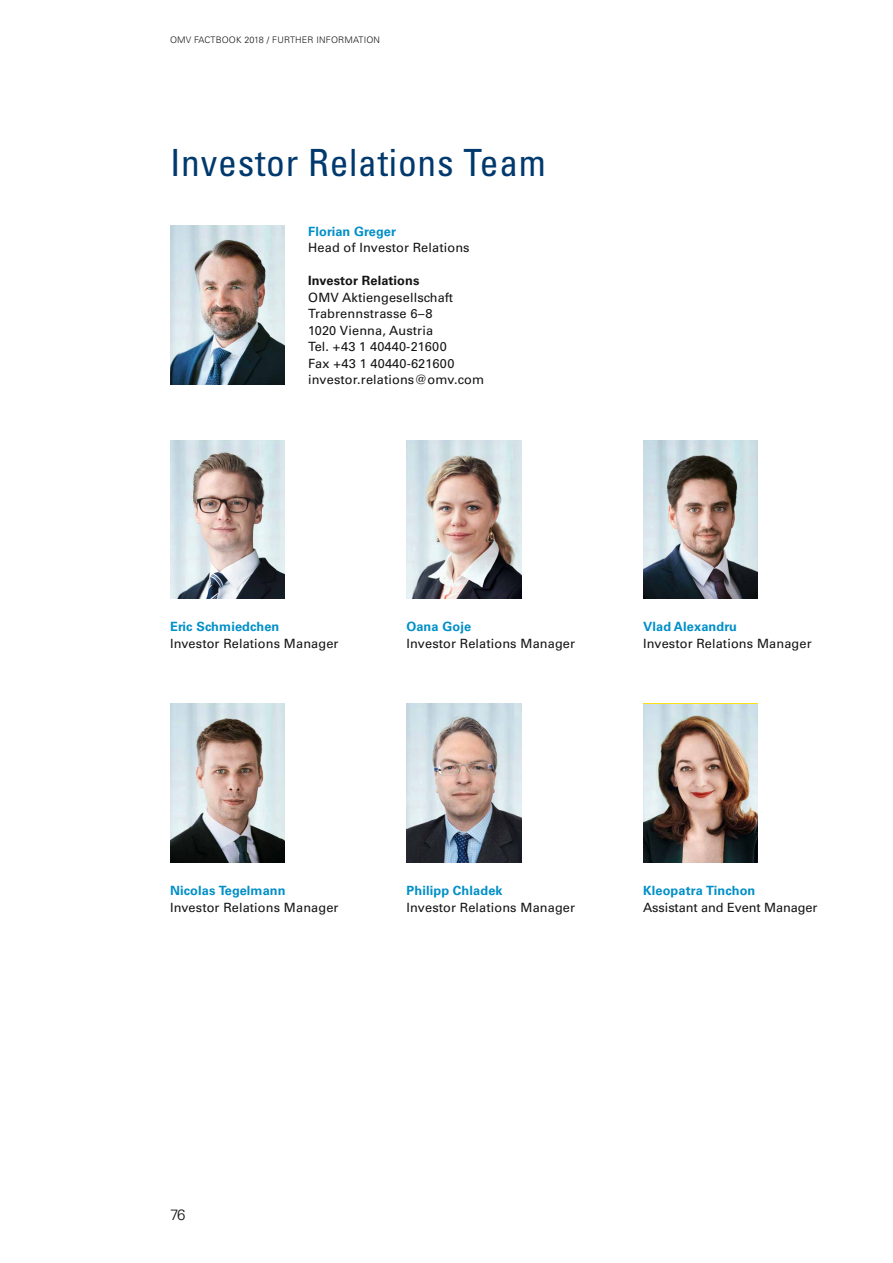
<style>
.page{position:relative;width:893px;height:1263px;background:#fff}
.page>*{position:absolute;margin:0;border:0;box-sizing:border-box;transform-origin:0 0}
.t1{font:condensed 37.5px "Univers LT Std";letter-spacing:.02em;color:#00396d}
.t2{font:300 15px "Univers LT Std";color:#141414}
.t3{font:12.75px/16.5px "Univers LT Std";letter-spacing:.01em;color:#141414}
.t4{font:700 12.75px "Univers LT Std";letter-spacing:.01em;color:#008fc8}
.t5{font:700 12.75px "Univers LT Std";letter-spacing:.01em;color:#141414}
.t6{font:300 9px "Univers LT Std";letter-spacing:.02em;color:#141414}
</style>
<div class="page">
<img style="left:170px;top:226px;width:115px;height:158px">
<img style="left:170px;top:440px;width:115px;height:158px">
<img style="left:407px;top:440px;width:114px;height:158px">
<img style="left:170px;top:704px;width:115px;height:158px">
<img style="left:643px;top:440px;width:115px;height:158px">
<img style="left:407px;top:704px;width:114px;height:158px">
<img style="left:643px;top:704px;width:115px;height:158px">
<p class="t6" style="left:170px;top:34px;width:212px">OMV FACTBOOK 2018 / FURTHER INFORMATION</p>
<h1 class="t1" style="left:170px;top:139px;width:377px">Investor Relations Team</h1>
<p class="t4" style="left:308px;top:224px;width:89px">Florian Greger</p>
<p class="t3" style="left:308px;top:240px;width:163px">Head of Investor Relations</p>
<p class="t5" style="left:308px;top:273px;width:113px">Investor Relations</p>
<p class="t3" style="left:308px;top:289px;width:177px">OMV Aktiengesellschaft<br>Trabrennstrasse 6–8<br>1020 Vienna, Austria<br>Tel. +43 1 40440-21600<br>Fax +43 1 40440-621600 investor.relations@omv.com</p>
<p class="t4" style="left:170px;top:619px;width:111px">Eric Schmiedchen</p>
<p class="t3" style="left:170px;top:635px;width:170px">Investor Relations Manager</p>
<p class="t4" style="left:407px;top:619px;width:66px">Oana Goje</p>
<p class="t3" style="left:407px;top:635px;width:170px">Investor Relations Manager</p>
<p class="t4" style="left:643px;top:619px;width:95px">Vlad Alexandru</p>
<p class="t3" style="left:643px;top:635px;width:170px">Investor Relations Manager</p>
<p class="t4" style="left:170px;top:883px;width:117px">Nicolas Tegelmann</p>
<p class="t3" style="left:170px;top:899px;width:170px">Investor Relations Manager</p>
<p class="t4" style="left:407px;top:883px;width:98px">Philipp Chladek</p>
<p class="t3" style="left:407px;top:899px;width:170px">Investor Relations Manager</p>
<p class="t4" style="left:643px;top:883px;width:114px">Kleopatra Tinchon</p>
<p class="t3" style="left:643px;top:899px;width:176px">Assistant and Event Manager</p>
<p class="t2" style="left:170px;top:1206px;width:17px">76</p>
</div>
